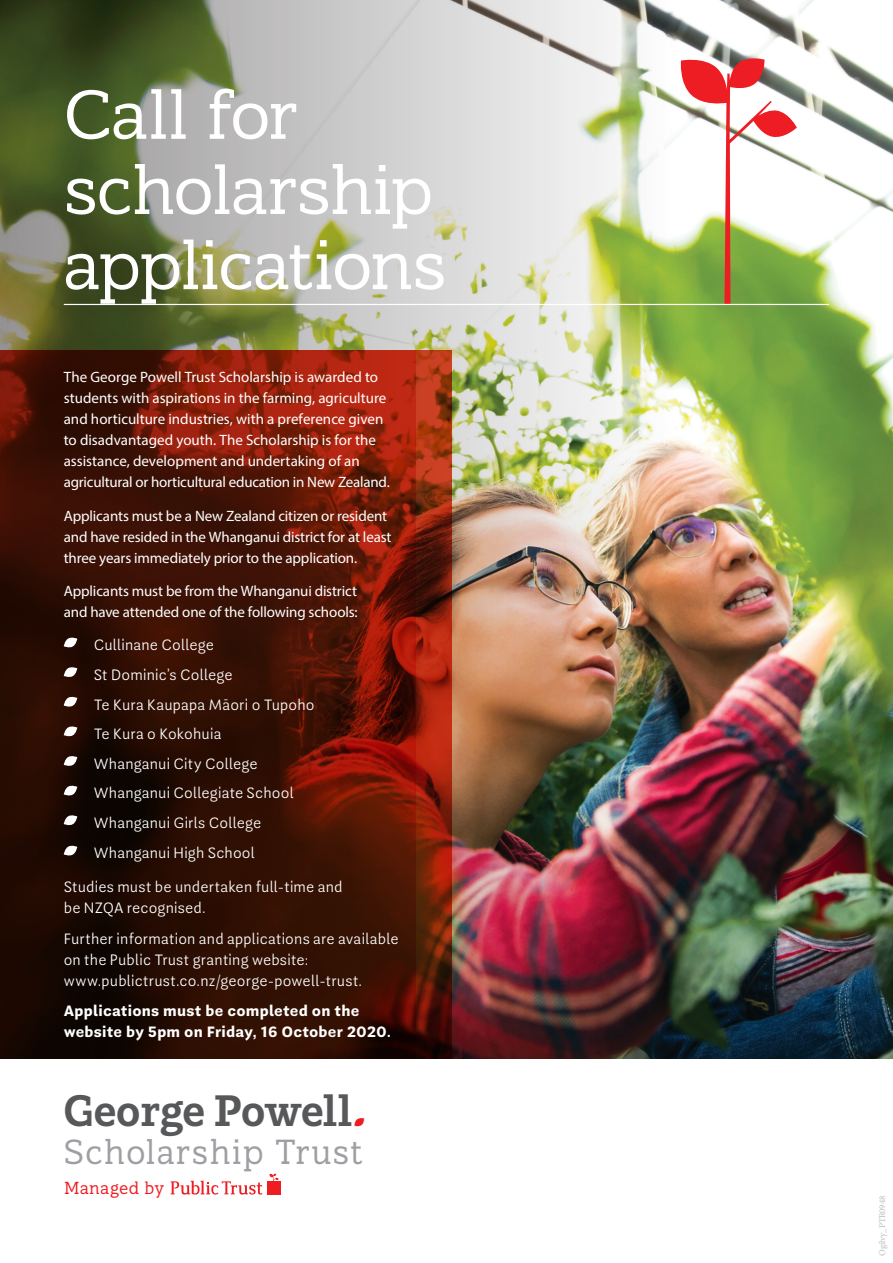
<style>
.page{position:relative;width:893px;height:1263px;background:#fff}
.page>*{position:absolute;margin:0;border:0;box-sizing:border-box;transform-origin:0 0}
.Public_Trust_Ad___He{font:69.6px/75.2px "Trust";letter-spacing:-.025em;color:#fff}
.t1{font:700 43.8px "Trust";letter-spacing:-.005em;color:#57585a;scale:.95 1}
.t2{font:34.95px "Trust";letter-spacing:.04em;color:#9d9fa2;scale:.95 1}
.t3{font:17.55px "Trust";letter-spacing:.04em;color:#ee1d23;scale:.95 1}
.Body{font:15px/21px "Myriad Pro";letter-spacing:-.005em;color:#fff}
.Body-2{font:300 15px/21px "Guanabara Sans";letter-spacing:.01em;color:#fff}
.Tabs{font:300 15px "Guanabara Sans";letter-spacing:.01em;color:#fff}
.Body-3{font:700 15px/21px "Guanabara Sans";letter-spacing:.01em;color:#fff}
.Body-4{font:9px "Minion Pro";letter-spacing:-.02em;color:#bcbdc0}
.s1{color:#ee1d23}
</style>
<div class="page">
<img style="left:731px;top:0;width:162px;height:1059px">
<img style="left:0;top:0;width:731px;height:1059px">
<svg style="left:679px;top:55px;width:118px;height:249px"></svg>
<div style="left:267px;top:1181px;width:13px;height:13px;background:#ee1d23"></div>
<svg style="left:269px;top:1173px;width:10px;height:8px"></svg>
<svg style="left:171px;top:1181px;width:91px;height:13px"></svg>
<svg style="left:0;top:350px;width:452px;height:709px;background:#471205"></svg>
<hr style="left:64px;top:304px;width:765px;height:1px;background:#fff">
<svg style="left:64px;top:636px;width:13px;height:12px"></svg>
<svg style="left:64px;top:666px;width:13px;height:12px"></svg>
<svg style="left:64px;top:696px;width:13px;height:12px"></svg>
<svg style="left:64px;top:725px;width:13px;height:12px"></svg>
<svg style="left:64px;top:755px;width:13px;height:12px"></svg>
<svg style="left:64px;top:784px;width:13px;height:13px"></svg>
<svg style="left:64px;top:814px;width:13px;height:12px"></svg>
<svg style="left:64px;top:844px;width:13px;height:13px"></svg>
<p class="Public_Trust_Ad___He" style="left:64px;top:80px;width:384px">Call for scholarship applications</p>
<p class="Body" style="left:64px;top:366px;width:328px">The George Powell Trust Scholarship is awarded to students with aspirations in the farming, agriculture and horticulture industries, with a preference given to disadvantaged youth. The Scholarship is for the assistance, development and undertaking of an agricultural or horticultural education in New Zealand.</p>
<p class="Body" style="left:64px;top:505px;width:329px">Applicants must be a New Zealand citizen or resident and have resided in the Whanganui district for at least three years immediately prior to the application.</p>
<p class="Body" style="left:64px;top:580px;width:295px">Applicants must be from the Whanganui district and have attended one of the following schools:</p>
<p class="Tabs" style="left:94px;top:635px;width:122px">Cullinane College</p>
<p class="Tabs" style="left:94px;top:665px;width:140px">St Dominic’s College</p>
<p class="Tabs" style="left:94px;top:694px;width:222px">Te Kura Kaupapa Māori o Tupoho</p>
<p class="Tabs" style="left:94px;top:724px;width:129px">Te Kura o Kokohuia</p>
<p class="Tabs" style="left:94px;top:754px;width:166px">Whanganui City College</p>
<p class="Tabs" style="left:94px;top:783px;width:201px">Whanganui Collegiate School</p>
<p class="Tabs" style="left:94px;top:813px;width:169px">Whanganui Girls College</p>
<p class="Tabs" style="left:94px;top:843px;width:163px">Whanganui High School</p>
<p class="Body-2" style="left:64px;top:877px;width:280px">Studies must be undertaken full-time and be NZQA recognised.</p>
<p class="Body-2" style="left:64px;top:928px;width:336px">Further information and applications are available on the Public Trust granting website: www.publictrust.co.nz/george-powell-trust.</p>
<p class="Body-3" style="left:64px;top:1001px;width:329px">Applications must be completed on the website by 5pm on Friday, 16 October 2020.</p>
<p class="t1" style="left:64px;top:1086px;width:320px">George Powell<span class="s1">←</span></p>
<p class="t2" style="left:64px;top:1133px;width:317px">Scholarship Trust</p>
<p class="t3" style="left:65px;top:1179px;width:106px">Managed by</p>
<p class="Body-4" style="left:876px;top:1255px;width:61px;rotate:-90deg">Ogilvy_PTR0948</p>
</div>
